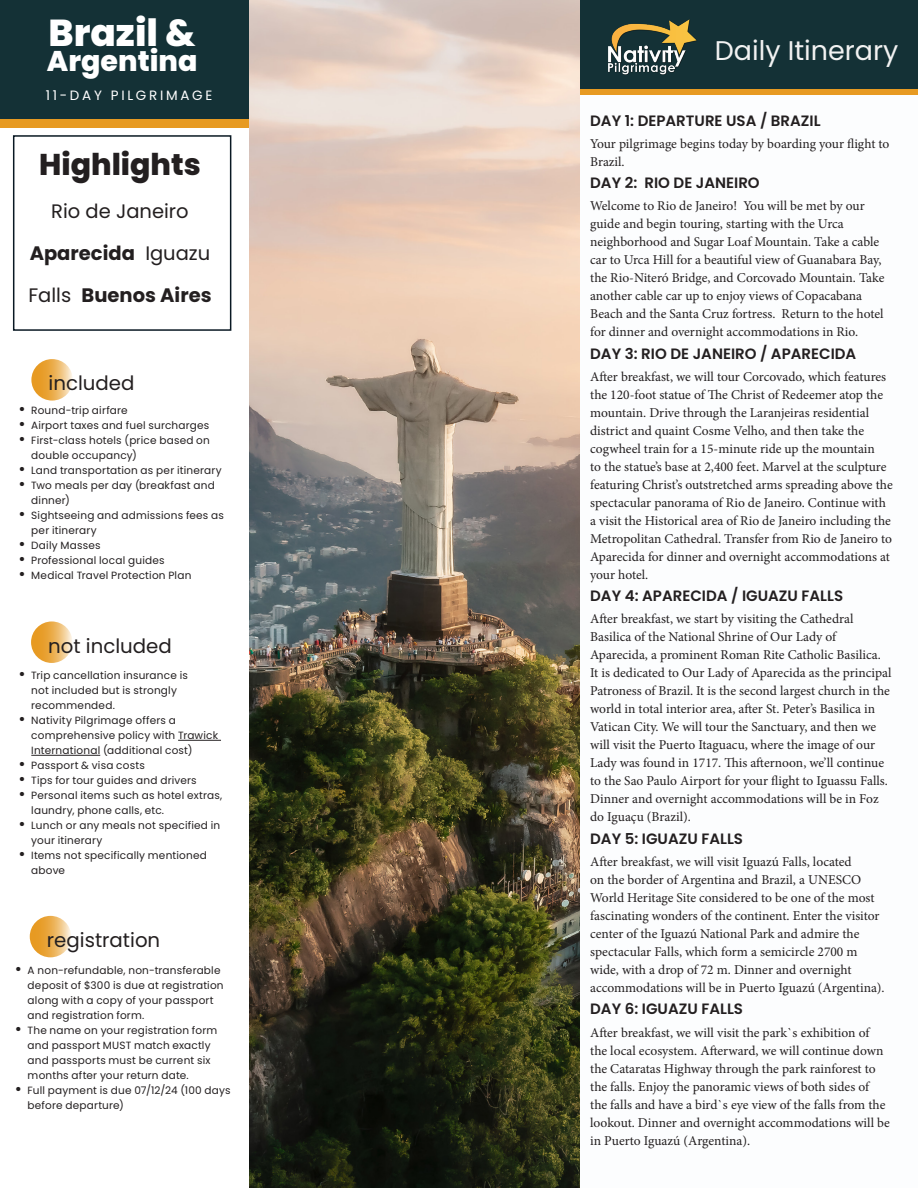
<style>
.page{position:relative;width:918px;height:1188px;background:#fff}
.page>*{position:absolute;margin:0;border:0;box-sizing:border-box;transform-origin:0 0}
.t1{font:800 37.5px "Poppins";color:#fff}
.t2{font:800 30px "Poppins";color:#231f20}
.t3{font:800 28.5px "Poppins";color:#fff}
.t4{font:27px "Poppins";color:#f2f2f2}
.DISCOUNT{font:19.8px "Poppins";color:#231f20}
.t5{font:19.5px/42px "Poppins";color:#231f20;text-align:center}
.t6{font:600 15px "Poppins";color:#231f20}
.t7{font:13.5px/18px "Minion Pro";color:#231f20}
.t8{font:13.5px "Poppins";letter-spacing:.2em;color:#fff}
.t9{font:10.5px/15px "Poppins";letter-spacing:.02em;color:#231f20}
.s1{font-weight:700}
.s2{font-weight:600;font-size:15px}
</style>
<div class="page">
<img style="left:249px;top:0;width:332px;height:1188px">
<div style="left:0;top:71px;width:249px;height:56px;background:#e79a22"></div>
<div style="left:0;top:0;width:249px;height:119px;background:#143136"></div>
<svg style="left:581px;top:88px;width:337px;height:6px;background:#c38825"></svg>
<div style="left:581px;top:0;width:337px;height:88px;background:#143136"></div>
<svg style="left:31px;top:359px;width:42px;height:42px"></svg>
<svg style="left:31px;top:621px;width:42px;height:42px"></svg>
<hr style="left:178px;top:740px;width:43px;height:1px;background:#231f20">
<hr style="left:31px;top:755px;width:69px;height:1px;background:#231f20">
<svg style="left:30px;top:916px;width:41px;height:41px"></svg>
<div style="left:13px;top:135px;width:218px;height:196px;border:2px solid #091823"></div>
<img style="left:608px;top:19px;width:89px;height:56px">
<p class="t1" style="left:49px;top:11px;width:149px">Brazil &amp;</p>
<p class="t3" style="left:47px;top:45px;width:152px">Argentina</p>
<p class="t4" style="left:715px;top:35px;width:185px">Daily Itinerary</p>
<p class="t8" style="left:46px;top:88px;width:168px">11-DAY PILGRIMAGE</p>
<p class="t2" style="left:39px;top:147px;width:163px">Highlights</p>
<p class="t5" style="left:28px;top:191px;width:185px">Rio de Janeiro<br><span class="s1">Aparecida</span> Iguazu<br>Falls <span class="s1">Buenos Aires</span></p>
<p class="DISCOUNT" style="left:49px;top:372px;width:87px">included</p>
<p class="t9" style="left:19px;top:403px;width:111px"><span class="s2">•</span> Round-trip airfare</p>
<p class="t9" style="left:19px;top:418px;width:192px"><span class="s2">•</span> Airport taxes and fuel surcharges</p>
<p class="t9" style="left:31px;top:433px;width:180px;text-indent:-13px"><span class="s2">•</span> First-class hotels (price based on double occupancy)</p>
<p class="t9" style="left:19px;top:463px;width:205px"><span class="s2">•</span> Land transportation as per itinerary</p>
<p class="t9" style="left:31px;top:478px;width:185px;text-indent:-13px"><span class="s2">•</span> Two meals per day (breakfast and dinner)</p>
<p class="t9" style="left:31px;top:508px;width:194px;text-indent:-13px"><span class="s2">•</span> Sightseeing and admissions fees as per itinerary</p>
<p class="t9" style="left:19px;top:538px;width:84px"><span class="s2">•</span> Daily Masses</p>
<p class="t9" style="left:19px;top:553px;width:148px"><span class="s2">•</span> Professional local guides</p>
<p class="t9" style="left:19px;top:568px;width:174px"><span class="s2">•</span> Medical Travel Protection Plan</p>
<p class="DISCOUNT" style="left:48px;top:634px;width:125px">not included</p>
<p class="t9" style="left:31px;top:668px;width:158px;text-indent:-13px"><span class="s2">•</span> Trip cancellation insurance is not included but is strongly recommended.</p>
<p class="t9" style="left:31px;top:713px;width:188px;text-indent:-13px"><span class="s2">•</span> Nativity Pilgrimage offers a comprehensive policy with Trawick<br>International (additional cost)</p>
<p class="t9" style="left:19px;top:758px;width:128px"><span class="s2">•</span> Passport &amp; visa costs</p>
<p class="t9" style="left:19px;top:773px;width:180px"><span class="s2">•</span> Tips for tour guides and drivers</p>
<p class="t9" style="left:31px;top:788px;width:192px;text-indent:-13px"><span class="s2">•</span> Personal items such as hotel extras, laundry, phone calls, etc.</p>
<p class="t9" style="left:31px;top:818px;width:191px;text-indent:-13px"><span class="s2">•</span> Lunch or any meals not specified in your itinerary</p>
<p class="t9" style="left:31px;top:848px;width:177px;text-indent:-13px"><span class="s2">•</span> Items not specifically mentioned above</p>
<p class="DISCOUNT" style="left:47px;top:929px;width:115px">registration</p>
<p class="t9" style="left:28px;top:963px;width:198px;text-indent:-13px"><span class="s2">•</span> A non-refundable, non-transferable deposit of $300 is due at registration along with a copy of your passport and registration form.</p>
<p class="t9" style="left:28px;top:1023px;width:191px;text-indent:-13px"><span class="s2">•</span> The name on your registration form and passport MUST match exactly and passports must be current six months after your return date.</p>
<p class="t9" style="left:28px;top:1083px;width:205px;text-indent:-13px"><span class="s2">•</span> Full payment is due 07/12/24 (100 days before departure)</p>
<p class="t6" style="left:590px;top:112px;width:232px">DAY 1: DEPARTURE USA / BRAZIL</p>
<p class="t7" style="left:590px;top:135px;width:301px">Your pilgrimage begins today by boarding your flight to<br>Brazil.</p>
<p class="t6" style="left:590px;top:174px;width:171px">DAY 2: RIO DE JANEIRO</p>
<p class="t7" style="left:590px;top:197px;width:296px">Welcome to Rio de Janeiro! You will be met by our guide and begin touring, starting with the Urca neighborhood and Sugar Loaf Mountain. Take a cable car to Urca Hill for a beautiful view of Guanabara Bay, the Rio-Niteró Bridge, and Corcovado Mountain. Take another cable car up to enjoy views of Copacabana Beach and the Santa Cruz fortress. Return to the hotel for dinner and overnight accommodations in Rio.</p>
<p class="t6" style="left:590px;top:345px;width:268px">DAY 3: RIO DE JANEIRO / APARECIDA</p>
<p class="t7" style="left:590px;top:368px;width:304px">After breakfast, we will tour Corcovado, which features the 120-foot statue of The Christ of Redeemer atop the mountain. Drive through the Laranjeiras residential district and quaint Cosme Velho, and then take the cogwheel train for a 15-minute ride up the mountain<br>to the statue’s base at 2,400 feet. Marvel at the sculpture featuring Christ’s outstretched arms spreading above the spectacular panorama of Rio de Janeiro. Continue with a visit the Historical area of Rio de Janeiro including the Metropolitan Cathedral. Transfer from Rio de Janeiro to Aparecida for dinner and overnight accommodations at your hotel.</p>
<p class="t6" style="left:590px;top:587px;width:254px">DAY 4: APARECIDA / IGUAZU FALLS</p>
<p class="t7" style="left:590px;top:610px;width:303px">After breakfast, we start by visiting the Cathedral Basilica of the National Shrine of Our Lady of Aparecida, a prominent Roman Rite Catholic Basilica.<br>It is dedicated to Our Lady of Aparecida as the principal Patroness of Brazil. It is the second largest church in the world in total interior area, after St. Peter’s Basilica in Vatican City. We will tour the Sanctuary, and then we will visit the Puerto Itaguacu, where the image of our Lady was found in 1717. This afternoon, we’ll continue to the Sao Paulo Airport for your flight to Iguassu Falls.<br>Dinner and overnight accommodations will be in Foz do Iguaçu (Brazil).</p>
<p class="t6" style="left:590px;top:830px;width:154px">DAY 5: IGUAZU FALLS</p>
<p class="t7" style="left:590px;top:853px;width:296px">After breakfast, we will visit Iguazú Falls, located<br>on the border of Argentina and Brazil, a UNESCO World Heritage Site considered to be one of the most fascinating wonders of the continent. Enter the visitor center of the Iguazú National Park and admire the spectacular Falls, which form a semicircle 2700 m wide, with a drop of 72 m. Dinner and overnight accommodations will be in Puerto Iguazú (Argentina).</p>
<p class="t6" style="left:590px;top:1000px;width:154px">DAY 6: IGUAZU FALLS</p>
<p class="t7" style="left:590px;top:1023px;width:301px">After breakfast, we will visit the park`s exhibition of<br>the local ecosystem. Afterward, we will continue down the Cataratas Highway through the park rainforest to the falls. Enjoy the panoramic views of both sides of<br>the falls and have a bird`s eye view of the falls from the lookout. Dinner and overnight accommodations will be in Puerto Iguazú (Argentina).</p>
</div>
